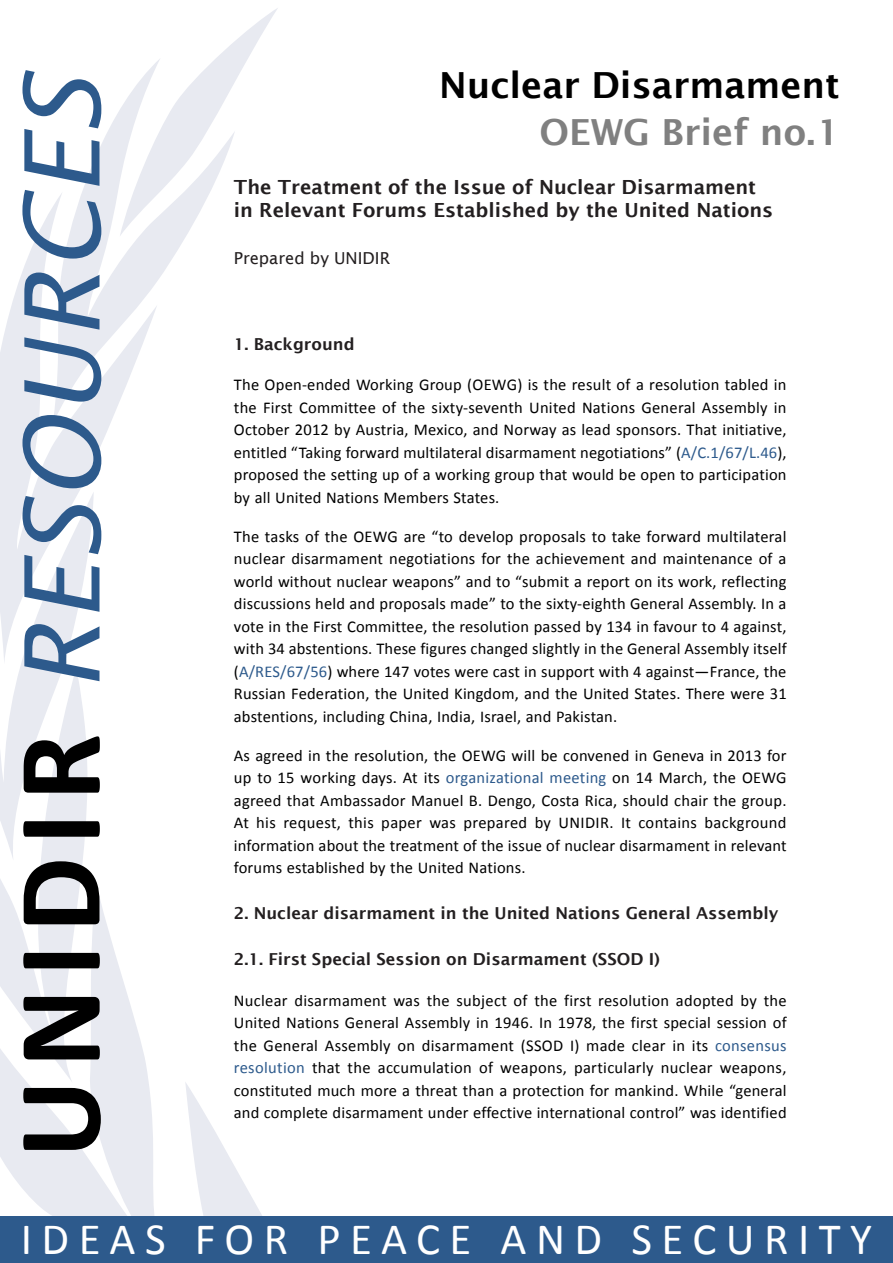
<style>
.page{position:relative;width:893px;height:1263px;background:#fff}
.page>*{position:absolute;margin:0;border:0;box-sizing:border-box;transform-origin:0 0}
.t1{font:italic 103.95px "Lucida Sans";color:#2d5a8c}
.t2{font:45px "Calibri";letter-spacing:.21em;color:#fff}
.t3{font:600 36px "Lucida Sans";color:#000}
.t4{font:600 36px "Lucida Sans";color:#808080}
.headline_2{font:600 19.5px/23.4px "Lucida Sans";color:#231f20}
.Resource_Para{font:16.5px/22.5px "Calibri";letter-spacing:.01em;color:#000;text-align:justify}
.headline_2-2{font:600 16.5px "Lucida Sans";color:#231f20}
.headline_2-3{font:16.5px "Lucida Sans";color:#231f20}
.s1{font-family:"Calibri";font-weight:700;font-style:normal;font-size:120px;color:#000}
.s2{color:#2d5a8c}
</style>
<div class="page">
<svg style="left:185px;top:1082px;width:77px;height:134px"></svg>
<svg style="left:0;top:884px;width:154px;height:332px;fill:#e8eaf1"></svg>
<svg style="left:0;top:664px;width:94px;height:419px"></svg>
<svg style="left:0;top:209px;width:110px;height:455px;fill:#e8eaf1"></svg>
<svg style="left:52px;top:110px;width:133px;height:314px"></svg>
<svg style="left:120px;top:8px;width:158px;height:229px"></svg>
<div style="left:0;top:1216px;width:893px;height:47px;background:#2d5a8c"></div>
<h1 class="t1" style="left:3px;top:1158px;width:1089px;rotate:-90deg"><span class="s1">UNIDIR</span> RESOURCES</h1>
<p class="t3" style="left:439px;top:65px;width:402px">Nuclear Disarmament</p>
<p class="t4" style="left:539px;top:112px;width:302px">OEWG Brief no.1</p>
<p class="headline_2" style="left:234px;top:175px;width:541px">The Treatment of the Issue of Nuclear Disarmament in Relevant Forums Established by the United Nations</p>
<p class="headline_2-3" style="left:234px;top:249px;width:158px">Prepared by UNIDIR</p>
<p class="headline_2-2" style="left:234px;top:334px;width:122px">1. Background</p>
<p class="Resource_Para" style="left:234px;top:373px;width:554px">The Open-ended Working Group (OEWG) is the result of a resolution tabled in the First Committee of the sixty-seventh United Nations General Assembly in October 2012 by Austria, Mexico, and Norway as lead sponsors. That initiative, entitled “Taking forward multilateral disarmament negotiations” (<span class="s2">A/C.1/67/L.46</span>), proposed the setting up of a working group that would be open to participation by all United Nations Members States.</p>
<p class="Resource_Para" style="left:234px;top:525px;width:554px">The tasks of the OEWG are “to develop proposals to take forward multilateral nuclear disarmament negotiations for the achievement and maintenance of a world without nuclear weapons” and to “submit a report on its work, reflecting discussions held and proposals made” to the sixty-eighth General Assembly. In a vote in the First Committee, the resolution passed by 134 in favour to 4 against, with 34 abstentions. These figures changed slightly in the General Assembly itself (<span class="s2">A/RES/67/56</span>) where 147 votes were cast in support with 4 against—France, the Russian Federation, the United Kingdom, and the United States. There were 31 abstentions, including China, India, Israel, and Pakistan.</p>
<p class="Resource_Para" style="left:234px;top:744px;width:554px">As agreed in the resolution, the OEWG will be convened in Geneva in 2013 for up to 15 working days. At its <span class="s2">organizational meeting</span> on 14 March, the OEWG agreed that Ambassador Manuel B. Dengo, Costa Rica, should chair the group.<br>At his request, this paper was prepared by UNIDIR. It contains background information about the treatment of the issue of nuclear disarmament in relevant forums established by the United Nations.</p>
<p class="headline_2-2" style="left:234px;top:903px;width:546px">2. Nuclear disarmament in the United Nations General Assembly</p>
<p class="headline_2-2" style="left:234px;top:950px;width:428px">2.1. First Special Session on Disarmament (SSOD I)</p>
<p class="Resource_Para" style="left:234px;top:989px;width:554px">Nuclear disarmament was the subject of the first resolution adopted by the United Nations General Assembly in 1946. In 1978, the first special session of the General Assembly on disarmament (SSOD I) made clear in its <span class="s2">consensus resolution</span> that the accumulation of weapons, particularly nuclear weapons, constituted much more a threat than a protection for mankind. While “general and complete disarmament under effective international control” was identified</p>
<h2 class="t2" style="left:21px;top:1211px;width:853px">IDEAS FOR PEACE AND SECURITY</h2>
</div>
